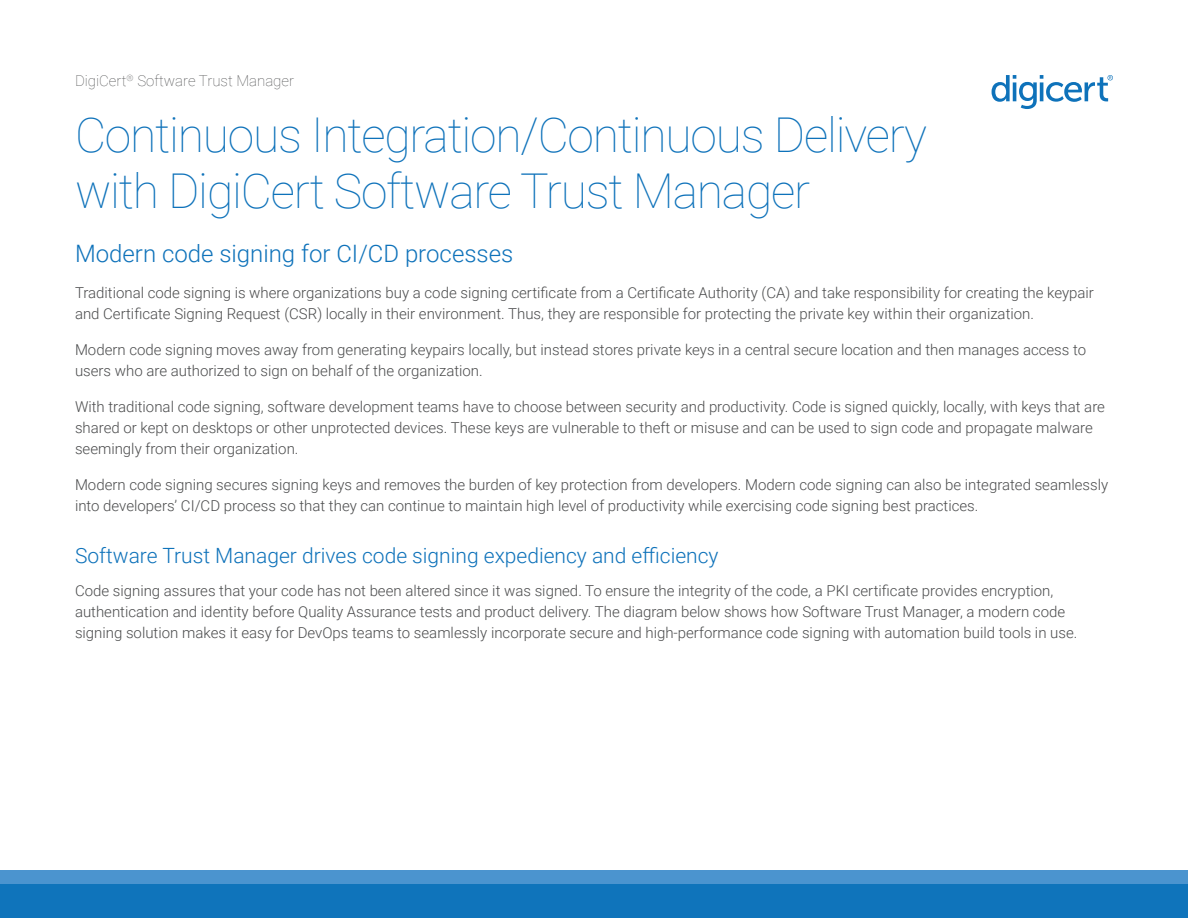
<style>
.page{position:relative;width:1188px;height:918px;background:#fff}
.page>*{position:absolute;margin:0;border:0;box-sizing:border-box;transform-origin:0 0}
.t1{font:100 48px/55.5px "Roboto";letter-spacing:-.025em;color:#0e72ba}
.t2{font:300 24px "Roboto";color:#0e72ba}
.t3{font:300 21px "Roboto";color:#0e72ba}
.t4{font:300 15px/21px "Roboto";color:#4b4c4d}
.t5{font:100 15px "Roboto";color:#4b4c4d}
</style>
<div class="page">
<svg style="left:992px;top:75px;width:121px;height:34px"></svg>
<div style="left:0;top:883px;width:1188px;height:35px;background:#0f74bb"></div>
<div style="left:0;top:870px;width:1188px;height:14px;background:#4b94cf"></div>
<p class="t5" style="left:75px;top:70px;width:221px">DigiCert<sup>®</sup> Software Trust Manager</p>
<h1 class="t1" style="left:75px;top:106px;width:854px">Continuous Integration/Continuous Delivery with DigiCert Software Trust Manager</h1>
<h2 class="t2" style="left:75px;top:236px;width:440px">Modern code signing for CI/CD processes</h2>
<p class="t4" style="left:75px;top:281px;width:1020px">Traditional code signing is where organizations buy a code signing certificate from a Certificate Authority (CA) and take responsibility for creating the keypair and Certificate Signing Request (CSR) locally in their environment. Thus, they are responsible for protecting the private key within their organization.</p>
<p class="t4" style="left:75px;top:338px;width:1013px">Modern code signing moves away from generating keypairs locally, but instead stores private keys in a central secure location and then manages access to users who are authorized to sign on behalf of the organization.</p>
<p class="t4" style="left:75px;top:395px;width:1032px">With traditional code signing, software development teams have to choose between security and productivity. Code is signed quickly, locally, with keys that are shared or kept on desktops or other unprotected devices. These keys are vulnerable to theft or misuse and can be used to sign code and propagate malware seemingly from their organization.</p>
<p class="t4" style="left:75px;top:473px;width:1035px">Modern code signing secures signing keys and removes the burden of key protection from developers. Modern code signing can also be integrated seamlessly into developers’ CI/CD process so that they can continue to maintain high level of productivity while exercising code signing best practices.</p>
<h3 class="t3" style="left:75px;top:541px;width:645px">Software Trust Manager drives code signing expediency and efficiency</h3>
<p class="t4" style="left:75px;top:579px;width:1004px">Code signing assures that your code has not been altered since it was signed. To ensure the integrity of the code, a PKI certificate provides encryption, authentication and identity before Quality Assurance tests and product delivery. The diagram below shows how Software Trust Manager, a modern code signing solution makes it easy for DevOps teams to seamlessly incorporate secure and high-performance code signing with automation build tools in use.</p>
</div>
